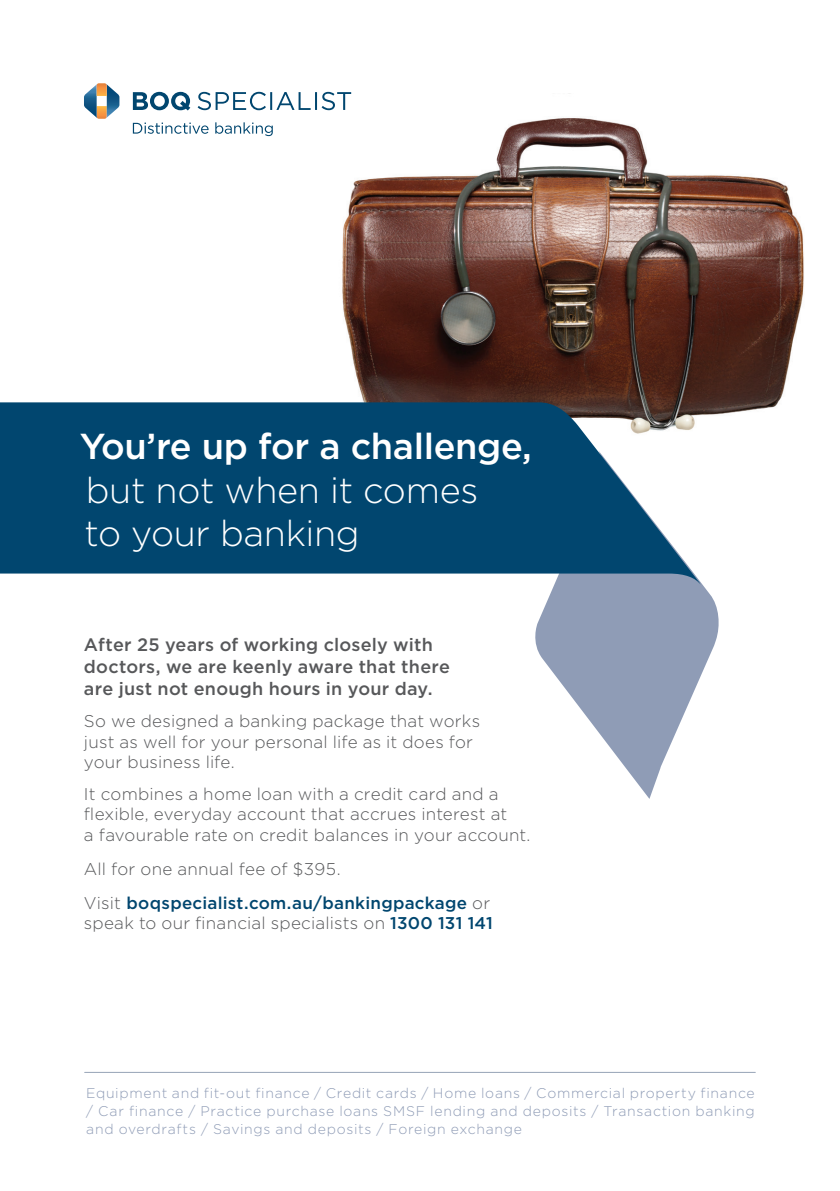
<style>
.page{position:relative;width:840px;height:1191px;background:#fff}
.page>*{position:absolute;margin:0;border:0;box-sizing:border-box;transform-origin:0 0}
.t1{font:300 36px/43.2px "Gotham";letter-spacing:-.01em;color:#fff}
.t2{font:500 36px "Gotham";letter-spacing:-.01em;color:#fff}
.t3{font:500 18px/22.2px "Gotham";letter-spacing:.015em;color:#57585a}
.t4{font:300 17px/20.4px "Gotham";letter-spacing:.015em;color:#57585a}
.t5{font:500 17px/34.2px "Gotham";letter-spacing:.015em;color:#01466f}
.t6{font:300 14px/18px "Gotham";letter-spacing:.05em;color:#8f9cb6;text-align:justify}
.s1{font-weight:300;color:#57585a}
.s2{font-weight:500;color:#01466f}
</style>
<div class="page">
<img style="left:327px;top:93px;width:477px;height:322px">
<hr style="left:85px;top:1071px;width:669px;height:1px;background:#96a3b6">
<svg style="left:84px;top:83px;width:35px;height:36px"></svg>
<svg style="left:133px;top:92px;width:57px;height:18px"></svg>
<svg style="left:133px;top:123px;width:75px;height:11px"></svg>
<svg style="left:215px;top:122px;width:58px;height:14px"></svg>
<svg style="left:197px;top:92px;width:154px;height:18px"></svg>
<svg style="left:535px;top:581px;width:184px;height:218px;fill:#8f9cb6"></svg>
<svg style="left:0;top:402px;width:700px;height:182px;background:#245d80"></svg>
<h1 class="t2" style="left:80px;top:423px;width:453px">You’re up for a challenge,</h1>
<h1 class="t1" style="left:84px;top:467px;width:395px">but not when it comes to your banking</h1>
<p class="t3" style="left:84px;top:633px;width:367px">After 25 years of working closely with doctors, we are keenly aware that there are just not enough hours in your day.</p>
<p class="t4" style="left:84px;top:710px;width:397px">So we designed a banking package that works just as well for your personal life as it does for your business life.</p>
<p class="t4" style="left:84px;top:783px;width:447px">It combines a home loan with a credit card and a flexible, everyday account that accrues interest at<br>a favourable rate on credit balances in your account.</p>
<p class="t5" style="left:84px;top:851px;width:407px"><span class="s1">All for one annual fee of $395.<br>Visit</span> boqspecialist.com.au/bankingpackage <span class="s1">or</span></p>
<p class="t4" style="left:84px;top:912px;width:410px">speak to our financial specialists on <span class="s2">1300 131 141</span></p>
<p class="t6" style="left:86px;top:1084px;width:669px">Equipment and fit-out finance / Credit cards / Home loans / Commercial property finance / Car finance / Practice purchase loans SMSF lending and deposits / Transaction banking and overdrafts / Savings and deposits / Foreign exchange</p>
</div>
